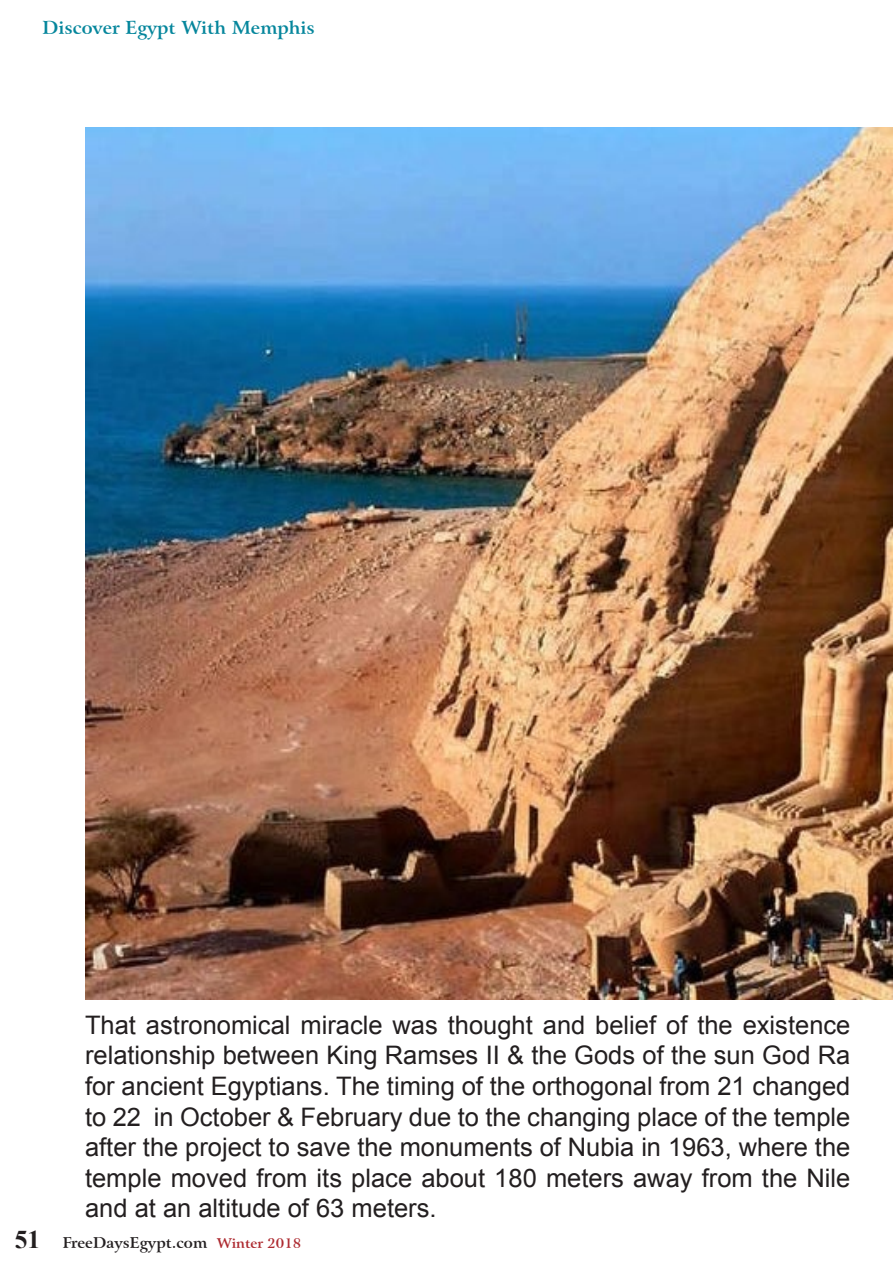
<style>
.page{position:relative;width:893px;height:1263px;background:#fff}
.page>*{position:absolute;margin:0;border:0;box-sizing:border-box;transform-origin:0 0}
.t1{font:25.5px/30.6px "Arial";color:#231f20;text-align:right}
.t2{font:700 25.5px "Times New Roman";color:#231f20}
.t3{font:700 18px "Arrus BT";color:#05869c}
.t4{font:700 15px "Arrus BT";color:#231f20}
.t5{font:700 13.5px "Arrus BT";color:#ad2a30}
</style>
<div class="page">
<img style="left:85px;top:128px;width:808px;height:871px">
<p class="t3" style="left:43px;top:16px;width:274px">Discover Egypt With Memphis</p>
<p class="t2" style="left:15px;top:1221px;width:27px">51</p>
<p class="t1" style="left:85px;top:1010px;width:767px">That astronomical miracle was thought and belief of the existence relationship between King Ramses II &amp; the Gods of the sun God Ra for ancient Egyptians. The timing of the orthogonal from 21 changed in October &amp; February due to the changing place of the temple</p>
<p class="t1" style="left:85px;top:1102px;width:767px;text-align:left">to 22<br>after the project to save the monuments of Nubia in 1963, where the temple moved from its place about 180 meters away from the Nile and at an altitude of 63 meters.</p>
<p class="t5" style="left:217px;top:1234px;width:86px">Winter 2018</p>
<p class="t4" style="left:63px;top:1233px;width:146px">FreeDaysEgypt.com</p>
</div>
